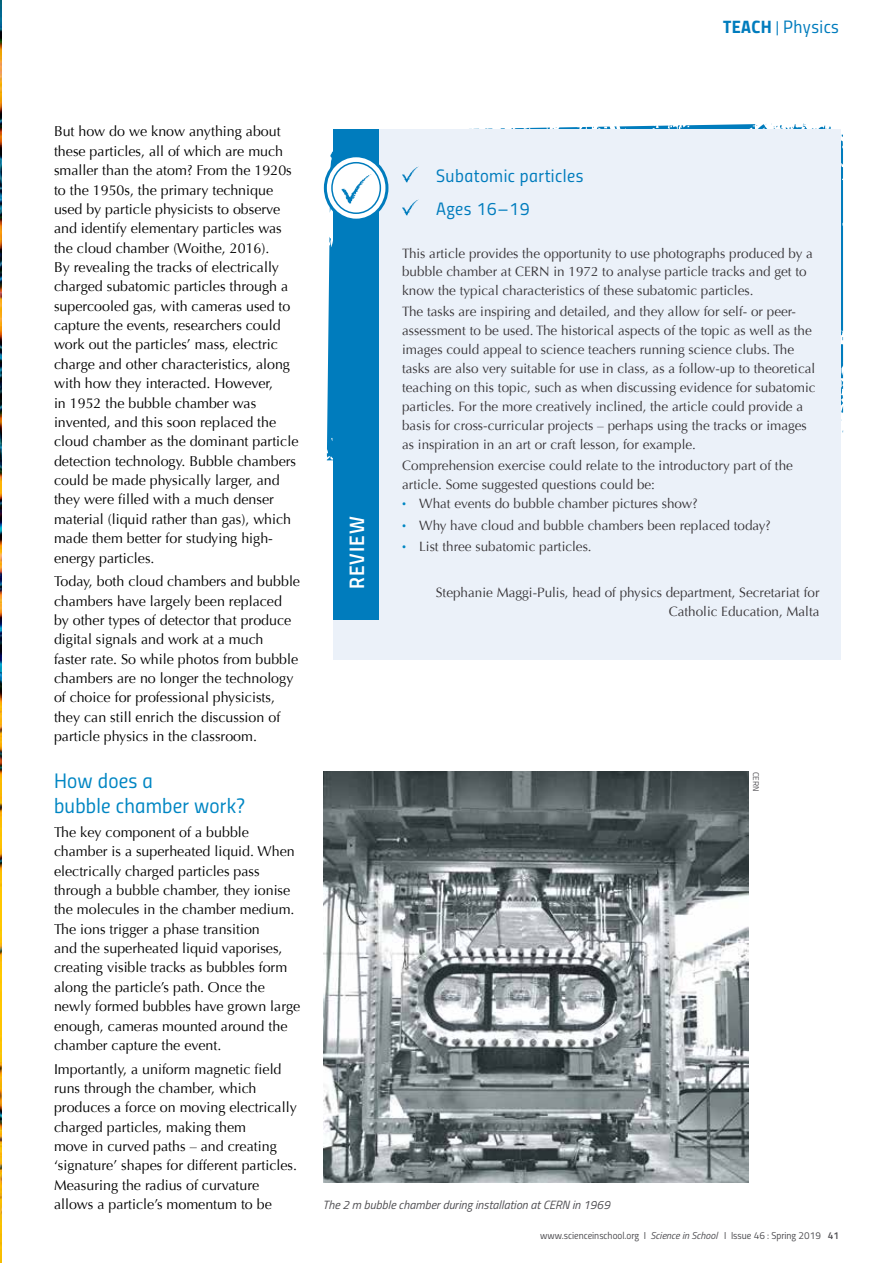
<style>
.page{position:relative;width:893px;height:1263px;background:#fff}
.page>*{position:absolute;margin:0;border:0;box-sizing:border-box;transform-origin:0 0}
.t1{font:21px/25.5px "Titillium Regular Upright";letter-spacing:.01em;color:#0086c3}
.t2{font:21px "Titillium Semibold Upright";letter-spacing:.05em;color:#fff}
.t3{font:18px/33px "Titillium Regular Upright";letter-spacing:.025em;color:#007cbd}
.t4{font:14.25px/19.4px "Optima";color:#000}
.t5{font:13.5px/18.9px "Optima";color:#373437}
.t6{font:italic 12px "Titillium Web";color:#504f53}
.t7{font:10.05px "Titillium Regular Upright";color:#504f53}
.t8{font:8.25px "Titillium Web";color:#504f53}
.s1{font-family:"Titillium Bold Upright"}
.s2{font-size:15px}
.s3{font-weight:900;color:#0086c3}
.s4{font-family:"Titillium Web";font-style:italic}
.s5{font-family:"Titillium Semibold Upright"}
</style>
<div class="page">
<img style="left:0;top:0;width:1px;height:1263px">
<img style="left:324px;top:772px;width:425px;height:411px">
<svg style="left:327px;top:123px;width:516px;height:337px"></svg>
<div style="left:333px;top:129px;width:507px;height:531px;background:#ebf1f9"></div>
<div style="left:333px;top:129px;width:45px;height:490px;background:#007cbd"></div>
<svg style="left:402px;top:166px;width:17px;height:17px"></svg>
<svg style="left:402px;top:199px;width:17px;height:17px"></svg>
<svg style="left:325px;top:156px;width:62px;height:64px"></svg>
<div style="left:324px;top:154px;width:64px;height:68px;border:3px solid #007cbd;border-radius:50%"></div>
<div style="left:332px;top:163px;width:48px;height:50px;background:#fff;border-radius:50%"></div>
<div style="left:331px;top:162px;width:50px;height:52px;border:2px solid #007cbd;border-radius:50%"></div>
<svg style="left:342px;top:174px;width:29px;height:30px"></svg>
<p class="t3" style="left:723px;top:10px;width:117px"><span class="s1">TEACH</span> <span class="s2">|</span> Physics</p>
<p class="t4" style="left:54px;top:122px;width:246px">But how do we know anything about these particles, all of which are much smaller than the atom? From the 1920s to the 1950s, the primary technique used by particle physicists to observe and identify elementary particles was the cloud chamber (Woithe, 2016).<br>By revealing the tracks of electrically charged subatomic particles through a supercooled gas, with cameras used to capture the events, researchers could work out the particles’ mass, electric charge and other characteristics, along with how they interacted. However,<br>in 1952 the bubble chamber was invented, and this soon replaced the cloud chamber as the dominant particle detection technology. Bubble chambers could be made physically larger, and they were filled with a much denser material (liquid rather than gas), which made them better for studying high&shy;energy particles.</p>
<p class="t4" style="left:54px;top:572px;width:248px">Today, both cloud chambers and bubble chambers have largely been replaced by other types of detector that produce digital signals and work at a much<br>faster rate. So while photos from bubble chambers are no longer the technology of choice for professional physicists, they can still enrich the discussion of particle physics in the classroom.</p>
<h1 class="t1" style="left:54px;top:766px;width:193px">How does a<br>bubble chamber work?</h1>
<p class="t4" style="left:54px;top:822px;width:248px">The key component of a bubble chamber is a superheated liquid. When electrically charged particles pass through a bubble chamber, they ionise the molecules in the chamber medium.<br>The ions trigger a phase transition<br>and the superheated liquid vaporises, creating visible tracks as bubbles form along the particle’s path. Once the newly formed bubbles have grown large enough, cameras mounted around the chamber capture the event.</p>
<p class="t4" style="left:54px;top:1059px;width:245px">Importantly, a uniform magnetic field runs through the chamber, which produces a force on moving electrically charged particles, making them<br>move in curved paths – and creating ‘signature’ shapes for different particles.<br>Measuring the radius of curvature allows a particle’s momentum to be</p>
<h1 class="t2" style="left:341px;top:589px;width:74px;rotate:-90deg">REVIEW</h1>
<p class="t3" style="left:436px;top:159px;width:149px">Subatomic particles<br>Ages 16–19</p>
<p class="t5" style="left:402px;top:244px;width:412px">This article provides the opportunity to use photographs produced by a bubble chamber at CERN in 1972 to analyse particle tracks and get to know the typical characteristics of these subatomic particles.</p>
<p class="t5" style="left:402px;top:302px;width:415px">The tasks are inspiring and detailed, and they allow for self- or peer&shy;assessment to be used. The historical aspects of the topic as well as the images could appeal to science teachers running science clubs. The tasks are also very suitable for use in class, as a follow-up to theoretical teaching on this topic, such as when discussing evidence for subatomic particles. For the more creatively inclined, the article could provide a basis for cross-curricular projects – perhaps using the tracks or images as inspiration in an art or craft lesson, for example.</p>
<p class="t5" style="left:402px;top:456px;width:392px;line-height:19.4px">Comprehension exercise could relate to the introductory part of the article. Some suggested questions could be:<br><span class="s3">·</span> What events do bubble chamber pictures show?</p>
<p class="t5" style="left:402px;top:514px;width:370px;line-height:21.5px"><span class="s3">·</span> Why have cloud and bubble chambers been replaced today? <span class="s3">·</span> List three subatomic particles.</p>
<p class="t5" style="left:436px;top:583px;width:385px;text-align:right">Stephanie Maggi-Pulis, head of physics department, Secretariat for<br>Catholic Education, Malta</p>
<p class="t8" style="left:762px;top:772px;width:21px;rotate:90deg">CERN</p>
<p class="t6" style="left:323px;top:1196px;width:289px">The 2 m bubble chamber during installation at CERN in 1969</p>
<p class="t7" style="left:540px;top:1228px;width:300px">www.scienceinschool.org I <span class="s4">Science in School</span> I Issue 46 : Spring 2019 <span class="s5">41</span></p>
</div>
